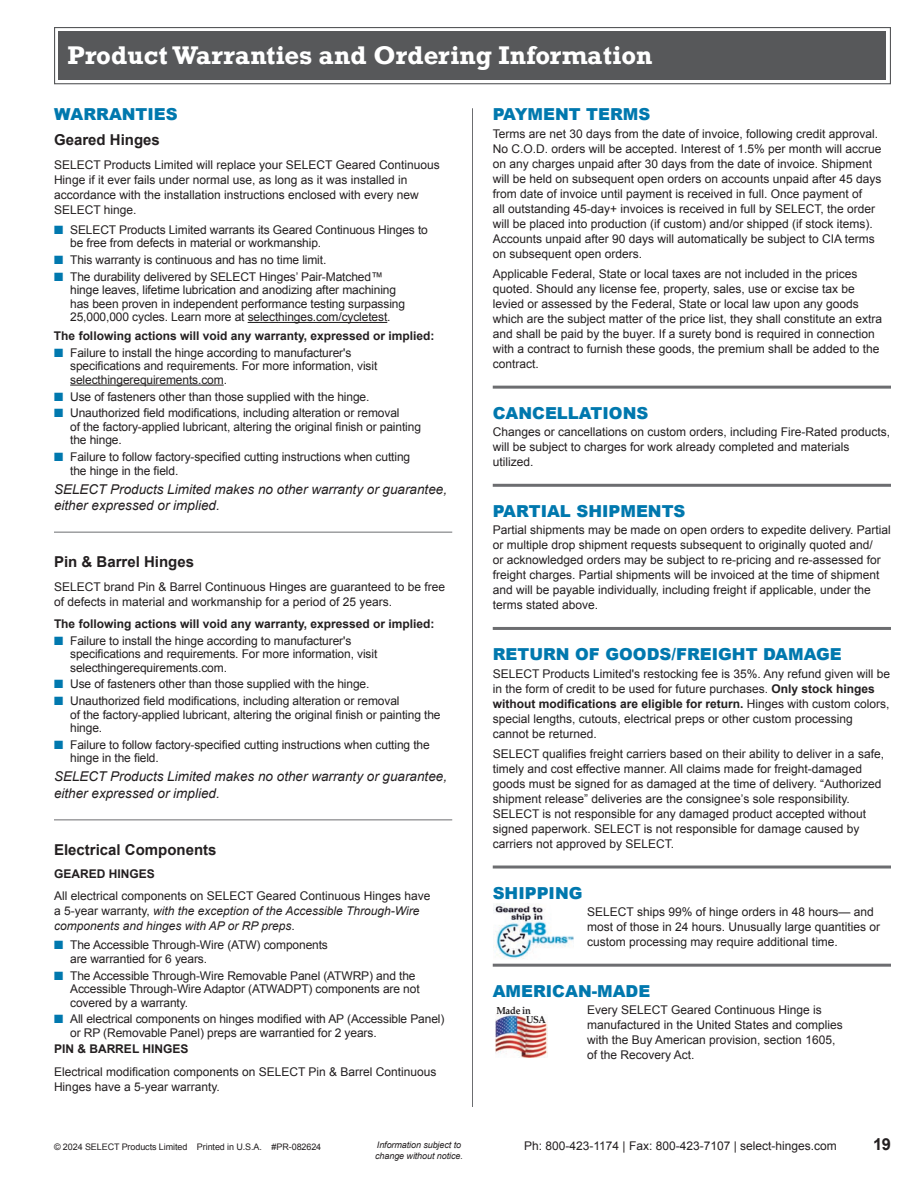
<style>
.page{position:relative;width:918px;height:1188px;background:#fff}
.page>*{position:absolute;margin:0;border:0;box-sizing:border-box;transform-origin:0 0}
.Section_Head_16p_rev{font:700 24px "Rockwell";letter-spacing:.01em;color:#fff}
.Subhead_11p_Blue{font:900 16.5px "Arial";color:#0078ae}
.t1{font:700 16.5px "Arial";color:#231f20}
.Subhead_10p{font:700 15px "Arial";color:#231f20}
.Note_text_italic{font:italic 13.5px/16.5px "Arial";color:#231f20}
.Body_copy_8p{font:12px/15px "Arial";color:#231f20}
.Body_copy_8p-2{font:italic 12px/15px "Arial";color:#231f20}
._8p_body{font:700 12px "Arial";color:#231f20}
.Subhead_8p{font:700 12px "Arial";color:#231f20}
.t2{font:700 10.35px/8.6px "Palatino";letter-spacing:-.025em;color:#231f20;scale:.92 1}
.t3{font:9px "Arial";letter-spacing:-.01em;color:#231f20}
.t4{font:italic 9px "Arial";letter-spacing:-.01em;color:#231f20}
.s1{color:#0078ae}
.s2{font-weight:700}
.s3{font-style:normal}
</style>
<div class="page">
<svg style="left:54px;top:27px;width:837px;height:58px"></svg>
<div style="left:59px;top:32px;width:827px;height:48px;background:#57585a"></div>
<img style="left:494px;top:904px;width:80px;height:55px">
<img style="left:496px;top:1014px;width:51px;height:44px">
<hr style="left:493px;top:386px;width:398px;height:3px;background:#6c6d70">
<hr style="left:493px;top:484px;width:398px;height:3px;background:#6c6d70">
<hr style="left:493px;top:627px;width:398px;height:3px;background:#6c6d70">
<hr style="left:493px;top:866px;width:398px;height:3px;background:#6c6d70">
<hr style="left:493px;top:964px;width:398px;height:3px;background:#6c6d70">
<hr style="left:472px;top:108px;width:1px;height:999px;background:#6c6d70">
<hr style="left:248px;top:322px;width:139px;height:1px;background:#231f20">
<hr style="left:70px;top:385px;width:154px;height:1px;background:#231f20">
<hr style="left:54px;top:532px;width:398px;height:1px;background:#6c6d70">
<hr style="left:54px;top:819px;width:398px;height:1px;background:#6c6d70">
<p class="Section_Head_16p_rev" style="left:68px;top:40px;width:586px">Product Warranties and Ordering Information</p>
<p class="Subhead_11p_Blue" style="left:54px;top:102px;width:125px">WARRANTIES</p>
<p class="Subhead_10p" style="left:54px;top:130px;width:107px">Geared Hinges</p>
<p class="Body_copy_8p" style="left:54px;top:158px;width:387px">SELECT Products Limited will replace your SELECT Geared Continuous Hinge if it ever fails under normal use, as long as it was installed in accordance with the installation instructions enclosed with every new SELECT hinge.</p>
<p class="Body_copy_8p" style="left:70px;top:223px;width:359px;line-height:13.5px;text-indent:-16px"><span class="s1">■</span> SELECT Products Limited warrants its Geared Continuous Hinges to be free from defects in material or workmanship.</p>
<p class="Body_copy_8p" style="left:54px;top:252px;width:274px"><span class="s1">■</span> This warranty is continuous and has no time limit.</p>
<p class="Body_copy_8p" style="left:70px;top:270px;width:336px;line-height:13.5px;text-indent:-16px"><span class="s1">■</span> The durability delivered by SELECT Hinges’ Pair-Matched™ hinge leaves, lifetime lubrication and anodizing after machining has been proven in independent performance testing surpassing 25,000,000 cycles. Learn more at selecthinges.com/cycletest.</p>
<p class="_8p_body" style="left:54px;top:328px;width:382px">The following actions will void any warranty, expressed or implied:</p>
<p class="Body_copy_8p" style="left:70px;top:346px;width:309px;line-height:13.5px;text-indent:-16px"><span class="s1">■</span> Failure to install the hinge according to manufacturer's specifications and requirements. For more information, visit selecthingerequirements.com.</p>
<p class="Body_copy_8p" style="left:54px;top:389px;width:317px"><span class="s1">■</span> Use of fasteners other than those supplied with the hinge.</p>
<p class="Body_copy_8p" style="left:70px;top:406px;width:352px;line-height:13.5px;text-indent:-16px"><span class="s1">■</span> Unauthorized field modifications, including alteration or removal<br>of the factory-applied lubricant, altering the original finish or painting the hinge.</p>
<p class="Body_copy_8p" style="left:70px;top:450px;width:342px;line-height:13.5px;text-indent:-16px"><span class="s1">■</span> Failure to follow factory-specified cutting instructions when cutting the hinge in the field.</p>
<p class="Note_text_italic" style="left:54px;top:481px;width:395px">SELECT Products Limited makes no other warranty or guarantee, either expressed or implied.</p>
<p class="Subhead_11p_Blue" style="left:493px;top:102px;width:159px">PAYMENT TERMS</p>
<p class="Body_copy_8p" style="left:493px;top:126px;width:390px">Terms are net 30 days from the date of invoice, following credit approval.<br>No C.O.D. orders will be accepted. Interest of 1.5% per month will accrue on any charges unpaid after 30 days from the date of invoice. Shipment will be held on subsequent open orders on accounts unpaid after 45 days from date of invoice until payment is received in full. Once payment of<br>all outstanding 45-day+ invoices is received in full by SELECT, the order will be placed into production (if custom) and/or shipped (if stock items).<br>Accounts unpaid after 90 days will automatically be subject to CIA terms on subsequent open orders.</p>
<p class="Body_copy_8p" style="left:493px;top:267px;width:391px">Applicable Federal, State or local taxes are not included in the prices quoted. Should any license fee, property, sales, use or excise tax be levied or assessed by the Federal, State or local law upon any goods which are the subject matter of the price list, they shall constitute an extra and shall be paid by the buyer. If a surety bond is required in connection with a contract to furnish these goods, the premium shall be added to the contract.</p>
<p class="Subhead_11p_Blue" style="left:493px;top:401px;width:157px">CANCELLATIONS</p>
<p class="Body_copy_8p" style="left:493px;top:425px;width:399px">Changes or cancellations on custom orders, including Fire-Rated products, will be subject to charges for work already completed and materials utilized.</p>
<p class="Subhead_11p_Blue" style="left:493px;top:499px;width:194px">PARTIAL SHIPMENTS</p>
<p class="Body_copy_8p" style="left:493px;top:523px;width:400px">Partial shipments may be made on open orders to expedite delivery. Partial or multiple drop shipment requests subsequent to originally quoted and/<br>or acknowledged orders may be subject to re-pricing and re-assessed for freight charges. Partial shipments will be invoiced at the time of shipment and will be payable individually, including freight if applicable, under the terms stated above.</p>
<p class="Subhead_11p_Blue" style="left:493px;top:642px;width:351px">RETURN OF GOODS/FREIGHT DAMAGE</p>
<p class="Body_copy_8p" style="left:493px;top:666px;width:399px">SELECT Products Limited's restocking fee is 35%. Any refund given will be in the form of credit to be used for future purchases. <span class="s2">Only stock hinges without modifications are eligible for return.</span> Hinges with custom colors, special lengths, cutouts, electrical preps or other custom processing cannot be returned.</p>
<p class="Body_copy_8p" style="left:493px;top:746px;width:393px">SELECT qualifies freight carriers based on their ability to deliver in a safe, timely and cost effective manner. All claims made for freight-damaged goods must be signed for as damaged at the time of delivery. “Authorized shipment release” deliveries are the consignee’s sole responsibility.<br>SELECT is not responsible for any damaged product accepted without signed paperwork. SELECT is not responsible for damage caused by carriers not approved by SELECT.</p>
<p class="Subhead_11p_Blue" style="left:493px;top:881px;width:91px">SHIPPING</p>
<p class="Body_copy_8p" style="left:587px;top:905px;width:294px">SELECT ships 99% of hinge orders in 48 hours— and most of those in 24 hours. Unusually large quantities or custom processing may require additional time.</p>
<p class="Subhead_11p_Blue" style="left:493px;top:979px;width:159px">AMERICAN-MADE</p>
<p class="Body_copy_8p" style="left:587px;top:1003px;width:257px">Every SELECT Geared Continuous Hinge is manufactured in the United States and complies with the Buy American provision, section 1605, of the Recovery Act.</p>
<p class="Subhead_10p" style="left:54px;top:552px;width:142px">Pin &amp; Barrel Hinges</p>
<p class="Body_copy_8p" style="left:54px;top:580px;width:393px">SELECT brand Pin &amp; Barrel Continuous Hinges are guaranteed to be free of defects in material and workmanship for a period of 25 years.</p>
<p class="_8p_body" style="left:54px;top:616px;width:382px">The following actions will void any warranty, expressed or implied:</p>
<p class="Body_copy_8p" style="left:70px;top:634px;width:309px;line-height:13.5px;text-indent:-16px"><span class="s1">■</span> Failure to install the hinge according to manufacturer's specifications and requirements. For more information, visit selecthingerequirements.com.</p>
<p class="Body_copy_8p" style="left:54px;top:677px;width:317px"><span class="s1">■</span> Use of fasteners other than those supplied with the hinge.</p>
<p class="Body_copy_8p" style="left:70px;top:694px;width:372px;line-height:13.5px;text-indent:-16px"><span class="s1">■</span> Unauthorized field modifications, including alteration or removal<br>of the factory-applied lubricant, altering the original finish or painting the hinge.</p>
<p class="Body_copy_8p" style="left:70px;top:738px;width:361px;line-height:13.5px;text-indent:-16px"><span class="s1">■</span> Failure to follow factory-specified cutting instructions when cutting the hinge in the field.</p>
<p class="Note_text_italic" style="left:54px;top:769px;width:395px">SELECT Products Limited makes no other warranty or guarantee, either expressed or implied.</p>
<p class="Subhead_10p" style="left:54px;top:839px;width:164px">Electrical Components</p>
<p class="Subhead_8p" style="left:54px;top:866px;width:102px">GEARED HINGES</p>
<p class="Body_copy_8p-2" style="left:54px;top:889px;width:378px"><span class="s3">All electrical components on SELECT Geared Continuous Hinges have a 5-year warranty,</span> with the exception of the Accessible Through-Wire components and hinges with AP or RP preps<span class="s3">.</span></p>
<p class="Body_copy_8p" style="left:70px;top:939px;width:259px;line-height:13.5px;text-indent:-16px"><span class="s1">■</span> The Accessible Through-Wire (ATW) components are warrantied for 6 years.</p>
<p class="Body_copy_8p" style="left:70px;top:969px;width:351px;line-height:13.5px;text-indent:-16px"><span class="s1">■</span> The Accessible Through-Wire Removable Panel (ATWRP) and the<br>Accessible Through-Wire Adaptor (ATWADPT) components are not covered by a warranty.</p>
<p class="Body_copy_8p" style="left:70px;top:1013px;width:376px;line-height:13.5px;text-indent:-16px"><span class="s1">■</span> All electrical components on hinges modified with AP (Accessible Panel) or RP (Removable Panel) preps are warrantied for 2 years.</p>
<p class="Subhead_8p" style="left:54px;top:1041px;width:136px">PIN &amp; BARREL HINGES</p>
<p class="Body_copy_8p" style="left:54px;top:1064px;width:384px">Electrical modification components on SELECT Pin &amp; Barrel Continuous<br>Hinges have a 5-year warranty.</p>
<p class="t2" style="left:526px;top:1006px;width:23px;text-indent:-30px">Made in<br>USA</p>
<p class="t3" style="left:54px;top:1140px;width:269px">© 2024 SELECT Products Limited Printed in U.S.A. #PR-082624</p>
<p class="t4" style="left:377px;top:1139px;width:86px">Information subject to</p>
<p class="Body_copy_8p" style="left:524px;top:1138px;width:314px">Ph: 800-423-1174 | Fax: 800-423-7107 | select-hinges.com</p>
<h2 class="t1" style="left:873px;top:1133px;width:19px">19</h2>
<p class="t4" style="left:375px;top:1150px;width:89px">change without notice.</p>
</div>
